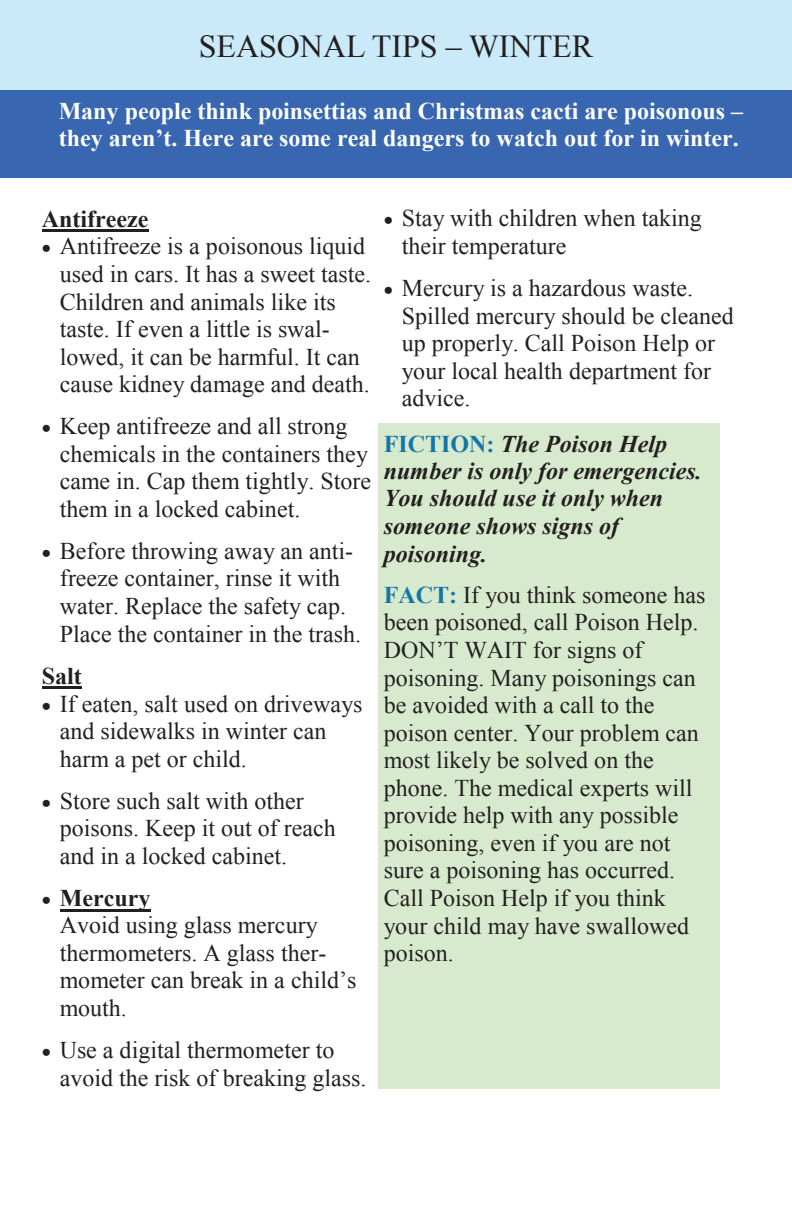
<style>
.page{position:relative;width:792px;height:1224px;background:#fff}
.page>*{position:absolute;margin:0;border:0;box-sizing:border-box;transform-origin:0 0}
.t1{font:32px "Times New Roman";color:#231f20}
.t2{font:24px/27.6px "Times New Roman";color:#231f20}
.t3{font:700 24px/27.4px "Times New Roman";color:#fff}
.t4{font:italic 700 24px/27.4px "Times New Roman";color:#231f20}
.t5{font:700 24px "Times New Roman";color:#231f20}
.s1{font-style:normal;color:#1476a8}
.s2{font-weight:700;color:#1476a8}
</style>
<div class="page">
<div style="left:0;top:0;width:792px;height:90px;background:#cae9f9"></div>
<div style="left:0;top:90px;width:792px;height:87px;background:#3866b1"></div>
<hr style="left:42px;top:229px;width:106px;height:3px;background:#231f20">
<hr style="left:42px;top:686px;width:40px;height:3px;background:#231f20">
<hr style="left:60px;top:909px;width:91px;height:2px;background:#231f20">
<div style="left:378px;top:423px;width:342px;height:666px;background:#d8eacd"></div>
<h1 class="t1" style="left:199px;top:28px;width:396px">SEASONAL TIPS – WINTER</h1>
<p class="t3" style="left:59px;top:97px;width:686px">Many people think poinsettias and Christmas cacti are poisonous – they aren’t. Here are some real dangers to watch out for in winter.</p>
<p class="t5" style="left:42px;top:205px;width:108px">Antifreeze</p>
<p class="t2" style="left:60px;top:233px;width:313px">Antifreeze is a poisonous liquid used in cars. It has a sweet taste.<br>Children and animals like its taste. If even a little is swal&shy;lowed, it can be harmful. It can cause kidney damage and death.</p>
<p class="t2" style="left:60px;top:412px;width:313px">Keep antifreeze and all strong chemicals in the containers they came in. Cap them tightly. Store them in a locked cabinet.</p>
<p class="t2" style="left:60px;top:537px;width:303px">Before throwing away an anti&shy;freeze container, rinse it with water. Replace the safety cap.<br>Place the container in the trash.</p>
<p class="t5" style="left:42px;top:662px;width:41px">Salt</p>
<p class="t2" style="left:60px;top:690px;width:304px">If eaten, salt used on driveways and sidewalks in winter can harm a pet or child.</p>
<p class="t2" style="left:60px;top:787px;width:278px">Store such salt with other poisons. Keep it out of reach and in a locked cabinet.</p>
<p class="t5" style="left:60px;top:885px;width:92px">Mercury</p>
<p class="t2" style="left:60px;top:911px;width:298px">Avoid using glass mercury thermometers. A glass ther&shy;mometer can break in a child’s mouth.</p>
<p class="t2" style="left:60px;top:1036px;width:308px">Use a digital thermometer to avoid the risk of breaking glass.</p>
<p class="t2" style="left:402px;top:205px;width:302px">Stay with children when taking their temperature</p>
<p class="t2" style="left:402px;top:274px;width:334px">Mercury is a hazardous waste.<br>Spilled mercury should be cleaned up properly. Call Poison Help or your local health department for advice.</p>
<p class="t4" style="left:384px;top:430px;width:319px"><span class="s1">FICTION:</span> The Poison Help number is only for emergencies.<br>You should use it only when someone shows signs of poisoning.</p>
<p class="t2" style="left:384px;top:581px;width:323px"><span class="s2">FACT:</span> If you think someone has been poisoned, call Poison Help.<br>DON’T WAIT for signs of poisoning. Many poisonings can be avoided with a call to the poison center. Your problem can most likely be solved on the phone. The medical experts will provide help with any possible poisoning, even if you are not sure a poisoning has occurred.<br>Call Poison Help if you think your child may have swallowed poison.</p>
</div>
